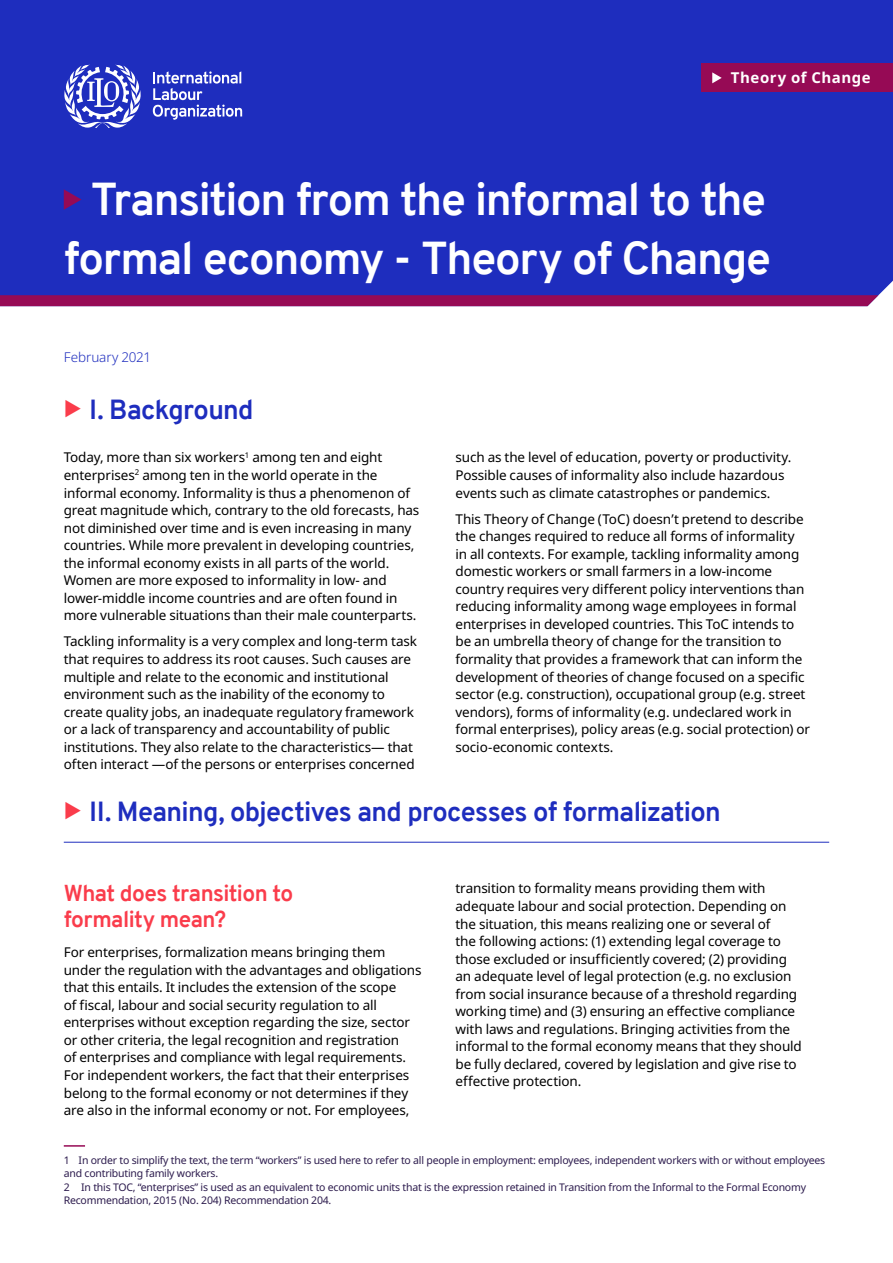
<style>
.page{position:relative;width:893px;height:1263px;background:#fff}
.page>*{position:absolute;margin:0;border:0;box-sizing:border-box;transform-origin:0 0}
.t1{font:700 45px/58.5px "Overpass";letter-spacing:-.03em;color:#fff;text-align:center}
.t2{font:700 27px "Overpass";letter-spacing:-.025em;color:#1e2dbe}
.t3{font:700 22.5px/25.5px "Overpass";letter-spacing:-.025em;color:#fa3c4b}
.t4{font:700 15px "Noto Sans";letter-spacing:.035em;color:#fff}
.t5{font:13.5px/17.5px "Noto Sans";letter-spacing:-.01em;color:#000}
.t6{font:300 13.5px "Noto Sans";letter-spacing:-.01em;color:#1e2dbe}
.t7{font:10.5px/13.5px "Noto Sans";letter-spacing:-.02em;color:#2c1b4d}
</style>
<div class="page">
<div style="left:0;top:0;width:893px;height:296px;background:#1e2dbe"></div>
<svg style="left:0;top:295px;width:878px;height:11px;background:#940b57"></svg>
<svg style="left:153px;top:71px;width:89px;height:49px;background:#5661ce"></svg>
<svg style="left:64px;top:64px;width:78px;height:64px"></svg>
<svg style="left:64px;top:189px;width:17px;height:21px"></svg>
<div style="left:702px;top:64px;width:191px;height:28px;background:#960a55"></div>
<svg style="left:712px;top:72px;width:10px;height:11px"></svg>
<hr style="left:64px;top:1145px;width:21px;height:2px;background:#960a55">
<hr style="left:64px;top:842px;width:765px;height:1px;background:#1e2dbe">
<p class="t4" style="left:731px;top:67px;width:141px">Theory of Change</p>
<h1 class="t1" style="left:64px;top:171px;width:709px">Transition from the informal to the formal economy - Theory of Change</h1>
<p class="t6" style="left:64px;top:348px;width:89px">February 2021</p>
<h2 class="t2" style="left:89px;top:391px;width:166px">I. Background</h2>
<p class="t5" style="left:64px;top:449px;width:357px">Today, more than six workers<sup>1</sup> among ten and eight enterprises<sup>2</sup> among ten in the world operate in the informal economy. Informality is thus a phenomenon of great magnitude which, contrary to the old forecasts, has not diminished over time and is even increasing in many countries. While more prevalent in developing countries, the informal economy exists in all parts of the world.<br>Women are more exposed to informality in low- and lower-middle income countries and are often found in more vulnerable situations than their male counterparts.</p>
<p class="t5" style="left:64px;top:633px;width:355px">Tackling informality is a very complex and long-term task that requires to address its root causes. Such causes are multiple and relate to the economic and institutional environment such as the inability of the economy to create quality jobs, an inadequate regulatory framework or a lack of transparency and accountability of public institutions. They also relate to the characteristics— that often interact —of the persons or enterprises concerned</p>
<p class="t5" style="left:455px;top:449px;width:337px">such as the level of education, poverty or productivity.<br>Possible causes of informality also include hazardous events such as climate catastrophes or pandemics.</p>
<p class="t5" style="left:455px;top:510px;width:356px">This Theory of Change (ToC) doesn’t pretend to describe the changes required to reduce all forms of informality<br>in all contexts. For example, tackling informality among domestic workers or small farmers in a low-income country requires very different policy interventions than reducing informality among wage employees in formal enterprises in developed countries. This ToC intends to be an umbrella theory of change for the transition to formality that provides a framework that can inform the development of theories of change focused on a specific sector (e.g. construction), occupational group (e.g. street vendors), forms of informality (e.g. undeclared work in formal enterprises), policy areas (e.g. social protection) or socio-economic contexts.</p>
<h2 class="t2" style="left:89px;top:792px;width:633px">II. Meaning, objectives and processes of formalization</h2>
<h3 class="t3" style="left:64px;top:881px;width:231px">What does transition to formality mean?</h3>
<p class="t5" style="left:64px;top:944px;width:359px">For enterprises, formalization means bringing them under the regulation with the advantages and obligations that this entails. It includes the extension of the scope<br>of fiscal, labour and social security regulation to all enterprises without exception regarding the size, sector or other criteria, the legal recognition and registration<br>of enterprises and compliance with legal requirements.<br>For independent workers, the fact that their enterprises belong to the formal economy or not determines if they are also in the informal economy or not. For employees,</p>
<p class="t5" style="left:455px;top:880px;width:348px">transition to formality means providing them with adequate labour and social protection. Depending on the situation, this means realizing one or several of<br>the following actions: (1) extending legal coverage to those excluded or insufficiently covered; (2) providing an adequate level of legal protection (e.g. no exclusion from social insurance because of a threshold regarding working time) and (3) ensuring an effective compliance with laws and regulations. Bringing activities from the informal to the formal economy means that they should be fully declared, covered by legislation and give rise to effective protection.</p>
<p class="t7" style="left:64px;top:1153px;width:763px">1 In order to simplify the text, the term “workers” is used here to refer to all people in employment: employees, independent workers with or without employees and contributing family workers.<br>2 In this TOC, “enterprises” is used as an equivalent to economic units that is the expression retained in Transition from the Informal to the Formal Economy Recommendation, 2015 (No. 204) Recommendation 204.</p>
</div>
